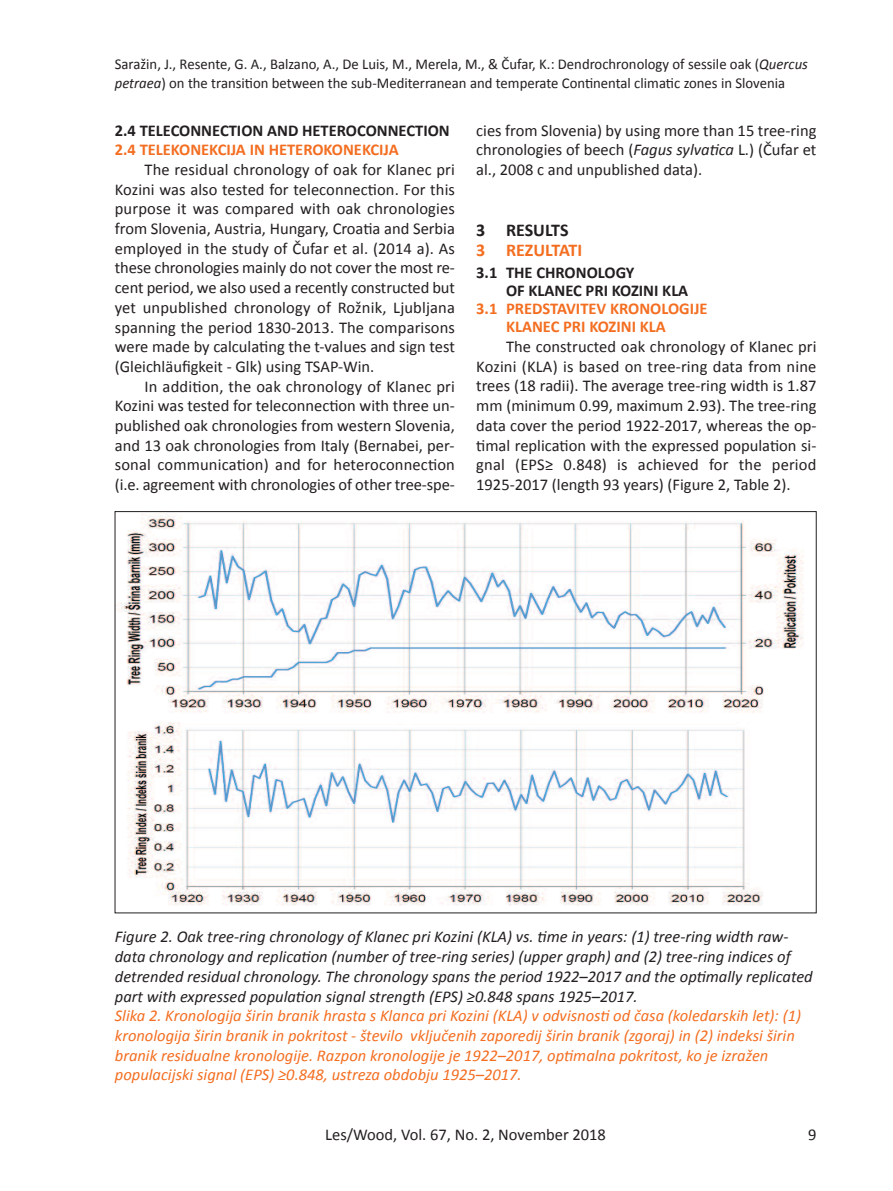
<style>
.page{position:relative;width:893px;height:1191px;background:#fff}
.page>*{position:absolute;margin:0;border:0;box-sizing:border-box;transform-origin:0 0}
.t1{font:700 18px "Calibri";letter-spacing:-.005em;color:#f36e21}
.t2{font:700 18px "Calibri";letter-spacing:-.005em;color:#231f20}
.t3{font:16.5px/19.6px "Calibri";color:#231f20;text-align:justify}
.t4{font:italic 16.5px/19.6px "Calibri";color:#231f20}
.t5{font:italic 16.5px/19.6px "Calibri";color:#f36e21}
.t6{font:700 16.5px/18px "Calibri";color:#f36e21}
.t7{font:700 16.5px/18px "Calibri";color:#231f20}
.t8{font:15px/19.6px "Calibri";color:#231f20}
.s1{font-style:italic}
</style>
<div class="page">
<img style="left:117px;top:514px;width:687px;height:392px">
<p class="t8" style="left:115px;top:55px;width:695px">Saražin, J., Resente, G. A., Balzano, A., De Luis, M., Merela, M., &amp; Čufar, K.: Dendrochronology of sessile oak (<span class="s1">Quercus petraea</span>) on the transition between the sub-Mediterranean and temperate Continental climatic zones in Slovenia</p>
<p class="t7" style="left:115px;top:123px;width:337px">2.4 TELECONNECTION AND HETEROCONNECTION</p>
<p class="t6" style="left:115px;top:142px;width:285px">2.4 TELEKONEKCIJA IN HETEROKONEKCIJA</p>
<p class="t3" style="left:115px;top:161px;width:342px;text-indent:30px">The residual chronology of oak for Klanec pri Kozini was also tested for teleconnection. For this purpose it was compared with oak chronologies from Slovenia, Austria, Hungary, Croatia and Serbia employed in the study of Čufar et al. (2014 a). As these chronologies mainly do not cover the most re&shy;cent period, we also used a recently constructed but yet unpublished chronology of Rožnik, Ljubljana spanning the period 1830-2013. The comparisons were made by calculating the t-values and sign test (Gleichläufigkeit - Glk) using TSAP-Win.</p>
<p class="t3" style="left:115px;top:377px;width:342px;text-indent:30px">In addition, the oak chronology of Klanec pri Kozini was tested for teleconnection with three un&shy;published oak chronologies from western Slovenia, and 13 oak chronologies from Italy (Bernabei, per&shy;sonal communication) and for heteroconnection (i.e. agreement with chronologies of other tree-spe-</p>
<p class="t3" style="left:476px;top:122px;width:342px">cies from Slovenia) by using more than 15 tree-ring chronologies of beech (<span class="s1">Fagus sylvatica</span> L.) (Čufar et al., 2008 c and unpublished data).</p>
<p class="t2" style="left:476px;top:223px;width:94px">3 RESULTS</p>
<p class="t1" style="left:476px;top:242px;width:107px">3 REZULTATI</p>
<p class="t7" style="left:506px;top:265px;width:184px;text-indent:-30px">3.1 THE CHRONOLOGY<br>OF KLANEC PRI KOZINI KLA</p>
<p class="t6" style="left:506px;top:301px;width:203px;text-indent:-30px">3.1 PREDSTAVITEV KRONOLOGIJE<br>KLANEC PRI KOZINI KLA</p>
<p class="t3" style="left:476px;top:338px;width:342px;text-indent:30px">The constructed oak chronology of Klanec pri Kozini (KLA) is based on tree-ring data from nine trees (18 radii). The average tree-ring width is 1.87 mm (minimum 0.99, maximum 2.93). The tree-ring data cover the period 1922-2017, whereas the op&shy;timal replication with the expressed population si&shy;gnal (EPS≥ 0.848) is achieved for the period 1925-2017 (length 93 years) (Figure 2, Table 2).</p>
<p class="t4" style="left:115px;top:928px;width:699px">Figure 2. Oak tree-ring chronology of Klanec pri Kozini (KLA) vs. time in years: (1) tree-ring width raw&shy;data chronology and replication (number of tree-ring series) (upper graph) and (2) tree-ring indices of detrended residual chronology. The chronology spans the period 1922–2017 and the optimally replicated part with expressed population signal strength (EPS) ≥0.848 spans 1925–2017.</p>
<p class="t5" style="left:115px;top:1007px;width:688px">Slika 2. Kronologija širin branik hrasta s Klanca pri Kozini (KLA) v odvisnosti od časa (koledarskih let): (1) kronologija širin branik in pokritost - število vključenih zaporedij širin branik (zgoraj) in (2) indeksi širin branik residualne kronologije. Razpon kronologije je 1922–2017, optimalna pokritost, ko je izražen populacijski signal (EPS) ≥0.848, ustreza obdobju 1925–2017.</p>
<p class="t3" style="left:325px;top:1125px;width:282px">Les/Wood, Vol. 67, No. 2, November 2018</p>
<p class="t3" style="left:808px;top:1125px;width:10px">9</p>
</div>
